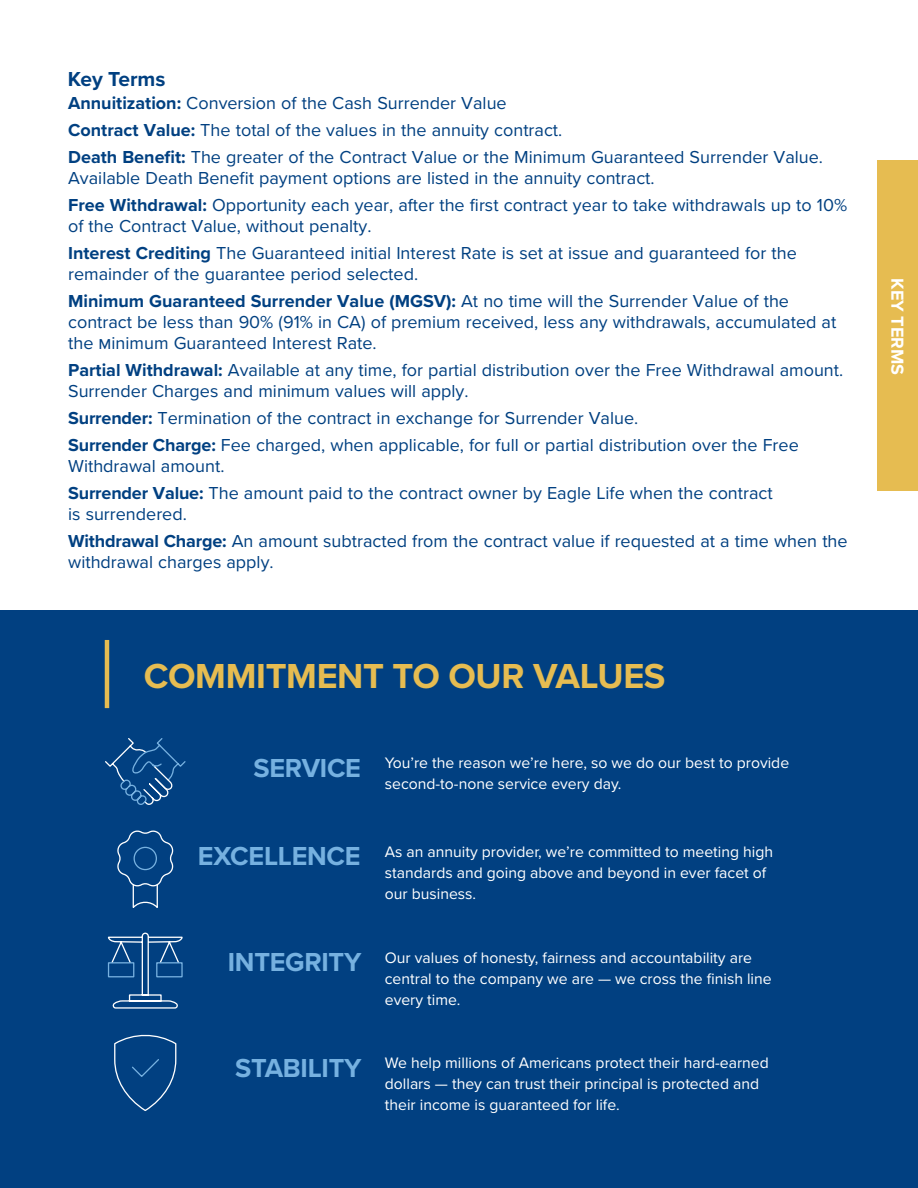
<style>
.page{position:relative;width:918px;height:1188px;background:#fff}
.page>*{position:absolute;margin:0;border:0;box-sizing:border-box;transform-origin:0 0}
.t1{font:700 36px "Proxima Nova";letter-spacing:-.01em;color:#e6bc51}
.t2{font:700 27px "Proxima Nova";letter-spacing:-.01em;color:#76b1e0}
.t3{font:700 21px "Proxima Nova";color:#014081}
.t4{font:18px/21px "Proxima Nova";color:#014081}
.t5{font:700 18px "Proxima Nova";color:#fff}
.t6{font:15.75px/21px "Proxima Nova";color:#fff}
.s1{font-weight:700}
</style>
<div class="page">
<div style="left:0;top:610px;width:918px;height:578px;background:#014081"></div>
<svg style="left:105px;top:738px;width:81px;height:67px"></svg>
<svg style="left:117px;top:831px;width:56px;height:77px"></svg>
<svg style="left:108px;top:933px;width:75px;height:76px"></svg>
<svg style="left:114px;top:1035px;width:62px;height:76px"></svg>
<hr style="left:105px;top:640px;width:4px;height:68px;background:#e6bc51">
<div style="left:878px;top:160px;width:40px;height:331px;background:#e6bc51"></div>
<p class="t3" style="left:68px;top:64px;width:99px">Key Terms</p>
<p class="t4" style="left:68px;top:92px;width:440px"><span class="s1">Annuitization:</span> Conversion of the Cash Surrender Value</p>
<p class="t4" style="left:68px;top:119px;width:496px"><span class="s1">Contract Value:</span> The total of the values in the annuity contract.</p>
<p class="t4" style="left:68px;top:146px;width:756px"><span class="s1">Death Benefit:</span> The greater of the Contract Value or the Minimum Guaranteed Surrender Value.<br>Available Death Benefit payment options are listed in the annuity contract.</p>
<p class="t4" style="left:68px;top:194px;width:781px"><span class="s1">Free Withdrawal:</span> Opportunity each year, after the first contract year to take withdrawals up to 10% of the Contract Value, without penalty.</p>
<p class="t4" style="left:68px;top:242px;width:730px"><span class="s1">Interest Crediting</span> The Guaranteed initial Interest Rate is set at issue and guaranteed for the remainder of the guarantee period selected.</p>
<p class="t4" style="left:68px;top:290px;width:770px"><span class="s1">Minimum Guaranteed Surrender Value (MGSV):</span> At no time will the Surrender Value of the contract be less than 90% (91% in CA) of premium received, less any withdrawals, accumulated at the Minimum Guaranteed Interest Rate.</p>
<p class="t4" style="left:68px;top:359px;width:777px"><span class="s1">Partial Withdrawal:</span> Available at any time, for partial distribution over the Free Withdrawal amount.<br>Surrender Charges and minimum values will apply.</p>
<p class="t4" style="left:68px;top:407px;width:572px"><span class="s1">Surrender:</span> Termination of the contract in exchange for Surrender Value.</p>
<p class="t4" style="left:68px;top:434px;width:732px"><span class="s1">Surrender Charge:</span> Fee charged, when applicable, for full or partial distribution over the Free<br>Withdrawal amount.</p>
<p class="t4" style="left:68px;top:482px;width:706px"><span class="s1">Surrender Value:</span> The amount paid to the contract owner by Eagle Life when the contract is surrendered.</p>
<p class="t4" style="left:68px;top:530px;width:781px"><span class="s1">Withdrawal Charge:</span> An amount subtracted from the contract value if requested at a time when the withdrawal charges apply.</p>
<p class="t1" style="left:144px;top:649px;width:523px">COMMITMENT TO OUR VALUES</p>
<p class="t2" style="left:253px;top:748px;width:109px">SERVICE</p>
<p class="t6" style="left:385px;top:752px;width:406px">You’re the reason we’re here, so we do our best to provide second-to-none service every day.</p>
<p class="t2" style="left:198px;top:836px;width:164px">EXCELLENCE</p>
<p class="t6" style="left:385px;top:840px;width:390px">As an annuity provider, we’re committed to meeting high standards and going above and beyond in ever facet of our business.</p>
<p class="t2" style="left:228px;top:942px;width:135px">INTEGRITY</p>
<p class="t6" style="left:385px;top:946px;width:388px">Our values of honesty, fairness and accountability are central to the company we are — we cross the finish line every time.</p>
<p class="t2" style="left:235px;top:1048px;width:128px">STABILITY</p>
<p class="t6" style="left:385px;top:1052px;width:385px">We help millions of Americans protect their hard-earned dollars — they can trust their principal is protected and their income is guaranteed for life.</p>
<p class="t5" style="left:911px;top:278px;width:98px;rotate:90deg">KEY TERMS</p>
</div>
